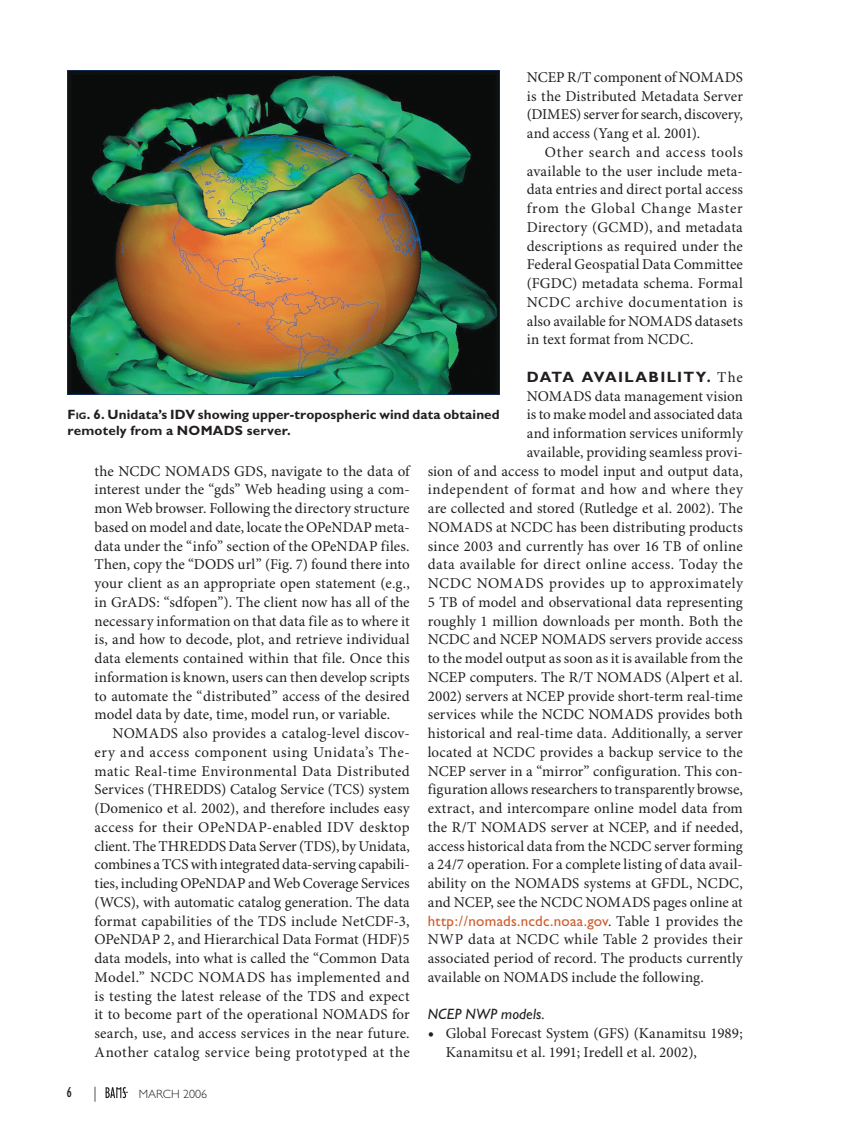
<style>
.page{position:relative;width:851px;height:1134px;background:#fff}
.page>*{position:absolute;margin:0;border:0;box-sizing:border-box;transform-origin:0 0}
.t1{font:15px/18.8px "Minion Pro";letter-spacing:.005em;color:#231f20;text-align:justify}
.t2{font:15px "Gill Sans";letter-spacing:.015em;color:#cd5d2b}
.t3{font:700 15px "Gill Sans";letter-spacing:.08em;color:#231f20}
.t4{font:italic 15px "Gill Sans";letter-spacing:.01em;color:#231f20}
.t5{font:condensed 15px "Gill Sans";color:#231f20}
.t6{font:300 15px "Gill Sans";color:#231f20}
.t7{font:700 13.5px/16.5px "Gill Sans";letter-spacing:.01em;color:#231f20}
.t8{font:300 12px "Gill Sans";color:#231f20}
.s1{font-family:"Minion Pro";font-weight:400}
.s2{font-family:"Minion Pro";color:#231f20}
.s3{font-size:16.5px}
.s4{font-size:9.45px}
</style>
<div class="page">
<img style="left:68px;top:70px;width:432px;height:324px">
<svg style="left:105px;top:1087px;width:23px;height:11px"></svg>
<p class="t1" style="left:527px;top:68px;width:218px">NCEP R/T component of NOMADS is the Distributed Metadata Server (DIMES) server for search, discovery, and access (Yang et al. 2001).</p>
<p class="t1" style="left:527px;top:143px;width:218px;text-indent:18px">Other search and access tools available to the user include meta&shy;data entries and direct portal access from the Global Change Master Directory (GCMD), and metadata descriptions as required under the Federal Geospatial Data Committee (FGDC) metadata schema. Formal NCDC archive documentation is also available for NOMADS datasets in text format from NCDC.</p>
<p class="t3" style="left:527px;top:368px;width:218px">DATA AVAILABILITY. <span class="s1">The</span></p>
<p class="t1" style="left:428px;top:387px;width:317px;text-align:right">NOMADS data management vision<br>is to make model and associated data<br>and information services uniformly<br>available, providing seamless provi-<br>sion of and access to model input and output data, independent of format and how and where they are collected and stored (Rutledge et al. 2002). The NOMADS at NCDC has been distributing products since 2003 and currently has over 16 TB of online data available for direct online access. Today the NCDC NOMADS provides up to approximately 5 TB of model and observational data representing roughly 1 million downloads per month. Both the NCDC and NCEP NOMADS servers provide access to the model output as soon as it is available from the NCEP computers. The R/T NOMADS (Alpert et al.<br>2002) servers at NCEP provide short-term real-time services while the NCDC NOMADS provides both historical and real-time data. Additionally, a server located at NCDC provides a backup service to the NCEP server in a “mirror” configuration. This con&shy;figuration allows researchers to transparently browse, extract, and intercompare online model data from the R/T NOMADS server at NCEP, and if needed, access historical data from the NCDC server forming a 24/7 operation. For a complete listing of data avail&shy;ability on the NOMADS systems at GFDL, NCDC, and NCEP, see the NCDC NOMADS pages online at</p>
<p class="t2" style="left:428px;top:912px;width:317px">http://nomads.ncdc.noaa.gov<span class="s2">. Table 1 provides the</span></p>
<p class="t1" style="left:427px;top:931px;width:316px">NWP data at NCDC while Table 2 provides their associated period of record. The products currently available on NOMADS include the following.</p>
<p class="t4" style="left:427px;top:1006px;width:118px">NCEP NWP models.</p>
<p class="t1" style="left:446px;top:1024px;width:298px;text-indent:-18px"><span class="s3">•</span> Global Forecast System (GFS) (Kanamitsu 1989;<br>Kanamitsu et al. 1991; Iredell et al. 2002),</p>
<p class="t7" style="left:68px;top:406px;width:433px">F<span class="s4">IG</span>. 6. Unidata’s IDV showing upper-tropospheric wind data obtained remotely from a NOMADS server.</p>
<p class="t1" style="left:94px;top:462px;width:317px">the NCDC NOMADS GDS, navigate to the data of interest under the “gds” Web heading using a com&shy;mon Web browser. Following the directory structure based on model and date, locate the OPeNDAP meta&shy;data under the “info” section of the OPeNDAP files.<br>Then, copy the “DODS url” (Fig. 7) found there into your client as an appropriate open statement (e.g., in GrADS: “sdfopen”). The client now has all of the necessary information on that data file as to where it is, and how to decode, plot, and retrieve individual data elements contained within that file. Once this information is known, users can then develop scripts to automate the “distributed” access of the desired model data by date, time, model run, or variable.</p>
<p class="t1" style="left:95px;top:724px;width:317px;text-indent:18px">NOMADS also provides a catalog-level discov&shy;ery and access component using Unidata’s The&shy;matic Real-time Environmental Data Distributed Services (THREDDS) Catalog Service (TCS) system (Domenico et al. 2002), and therefore includes easy access for their OPeNDAP-enabled IDV desktop client. The THREDDS Data Server (TDS), by Unidata, combines a TCS with integrated data-serving capabili&shy;ties, including OPeNDAP and Web Coverage Services (WCS), with automatic catalog generation. The data format capabilities of the TDS include NetCDF-3, OPeNDAP 2, and Hierarchical Data Format (HDF)5 data models, into what is called the “Common Data Model.” NCDC NOMADS has implemented and is testing the latest release of the TDS and expect it to become part of the operational NOMADS for search, use, and access services in the near future.<br>Another catalog service being prototyped at the</p>
<p class="t5" style="left:66px;top:1084px;width:7px">6</p>
<p class="t6" style="left:93px;top:1084px;width:5px">|</p>
<p class="t8" style="left:139px;top:1087px;width:70px">MARCH 2006</p>
</div>
